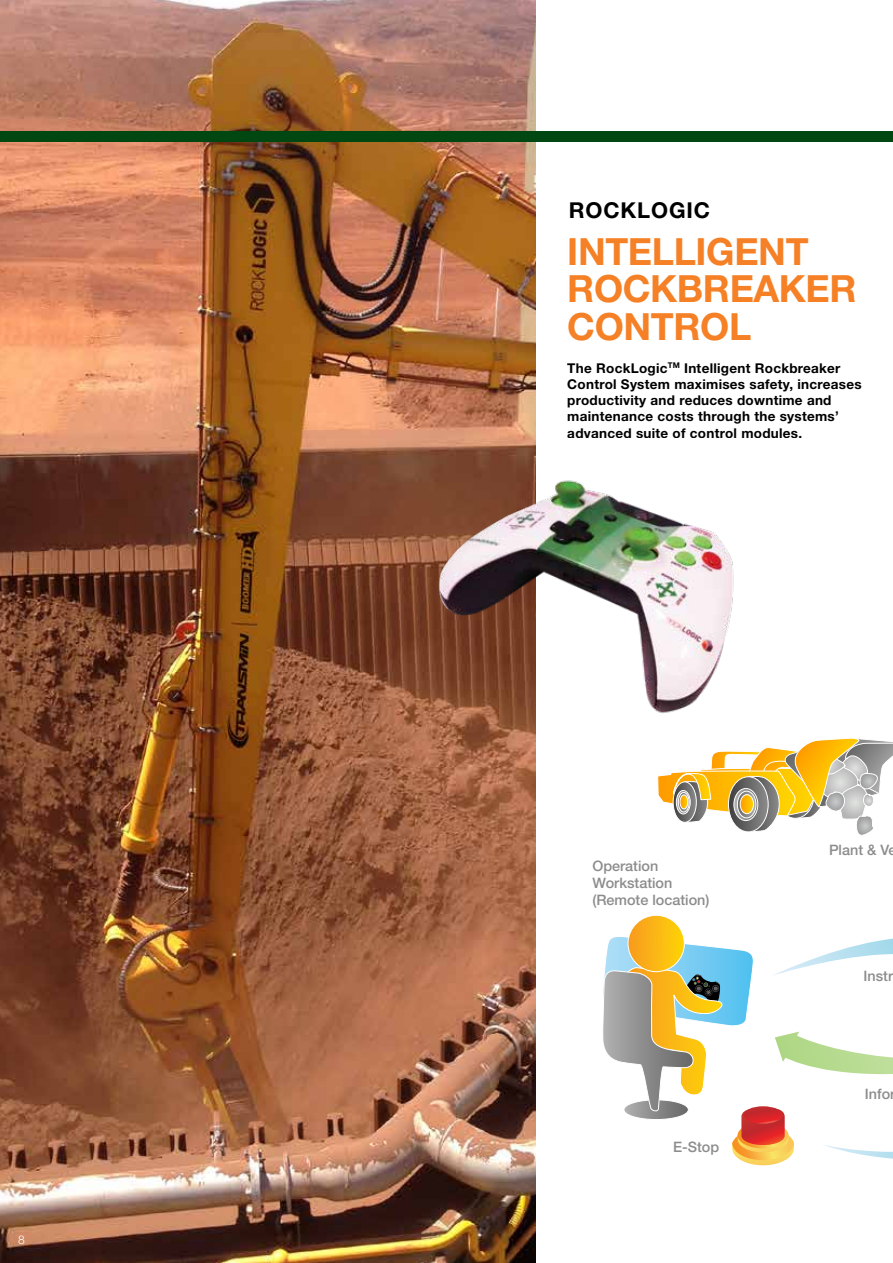
<style>
.page{position:relative;width:893px;height:1263px;background:#fff}
.page>*{position:absolute;margin:0;border:0;box-sizing:border-box;transform-origin:0 0}
.t1{font:700 37.5px/37.5px "Helvetica Neue LT Std";letter-spacing:-.01em;color:#f58025}
.t2{font:700 21.9px "Helvetica Neue LT Std";letter-spacing:.04em;color:#000}
.t3{font:500 14.4px/17.2px "Helvetica Neue LT Std";color:#8c8c8c}
.t4{font:700 13.5px/16.2px "Helvetica Neue LT Std";letter-spacing:.02em;color:#000}
.t5{font:300 12px "Helvetica Neue LT Std";color:#fff}
</style>
<div class="page">
<img style="left:0;top:0;width:536px;height:1263px">
<svg style="left:658px;top:738px;width:235px;height:97px"></svg>
<img style="left:376px;top:434px;width:375px;height:310px">
<svg style="left:603px;top:915px;width:290px;height:250px"></svg>
<div style="left:0;top:131px;width:893px;height:11px;background:#004712"></div>
<p class="t5" style="left:18px;top:1232px;width:8px">8</p>
<h2 class="t2" style="left:569px;top:196px;width:143px">ROCKLOGIC</h2>
<h1 class="t1" style="left:567px;top:232px;width:291px">INTELLIGENT<br>ROCKBREAKER<br>CONTROL</h1>
<p class="t4" style="left:567px;top:360px;width:296px">The RockLogic<sup>TM</sup> Intelligent Rockbreaker Control System maximises safety, increases productivity and reduces downtime and maintenance costs through the systems’ advanced suite of control modules.</p>
<p class="t3" style="left:592px;top:856px;width:119px">Operation<br>Workstation (Remote location)</p>
<p class="t3" style="left:673px;top:1138px;width:48px">E-Stop</p>
<p class="t3" style="left:829px;top:841px;width:69px">Plant &amp; Ve</p>
<p class="t3" style="left:863px;top:967px;width:31px">Instr</p>
<p class="t3" style="left:865px;top:1085px;width:27px">Info</p>
</div>
